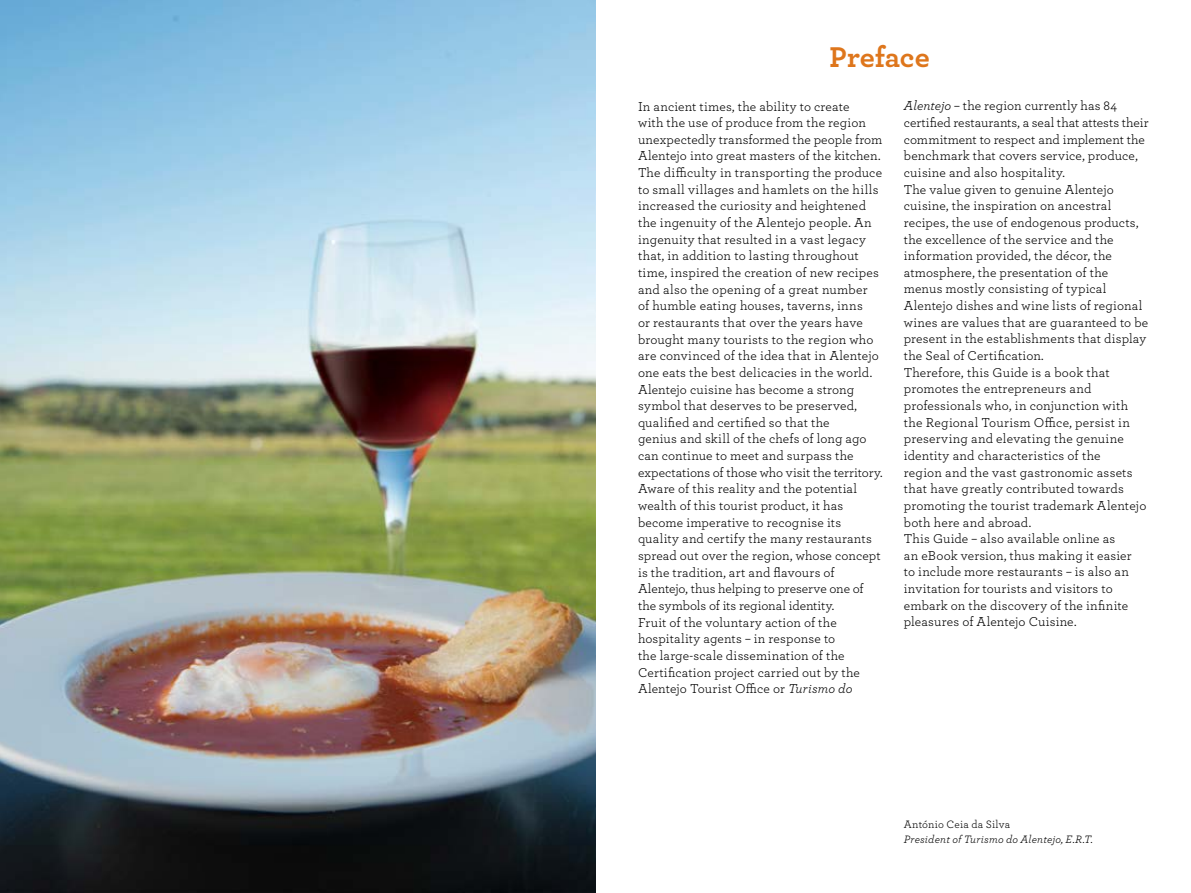
<style>
.page{position:relative;width:1191px;height:893px;background:#fff}
.page>*{position:absolute;margin:0;border:0;box-sizing:border-box;transform-origin:0 0}
.t1{font:700 30px "Archer Pro";letter-spacing:-.005em;color:#de761c}
.t2{font:13.5px/16.6px "Archer Pro";letter-spacing:.01em;color:#000}
.t3{font:italic 11.25px "Archer Pro";letter-spacing:.015em;color:#000}
.t4{font:11.25px "Archer Pro";letter-spacing:.01em;color:#000}
.s1{font-style:italic}
</style>
<div class="page">
<img style="left:0;top:0;width:595px;height:893px">
<h1 class="t1" style="left:829px;top:33px;width:102px">Preface</h1>
<p class="t2" style="left:638px;top:97px;width:246px">In ancient times, the ability to create<br>with the use of produce from the region unexpectedly transformed the people from Alentejo into great masters of the kitchen.<br>The difficulty in transporting the produce to small villages and hamlets on the hills increased the curiosity and heightened the ingenuity of the Alentejo people. An ingenuity that resulted in a vast legacy that, in addition to lasting throughout time, inspired the creation of new recipes and also the opening of a great number<br>of humble eating houses, taverns, inns<br>or restaurants that over the years have brought many tourists to the region who are convinced of the idea that in Alentejo one eats the best delicacies in the world.<br>Alentejo cuisine has become a strong symbol that deserves to be preserved, qualified and certified so that the<br>genius and skill of the chefs of long ago can continue to meet and surpass the expectations of those who visit the territory.<br>Aware of this reality and the potential wealth of this tourist product, it has become imperative to recognise its quality and certify the many restaurants spread out over the region, whose concept is the tradition, art and flavours of Alentejo, thus helping to preserve one of the symbols of its regional identity.<br>Fruit of the voluntary action of the hospitality agents – in response to<br>the large-scale dissemination of the Certification project carried out by the Alentejo Tourist Office or <span class="s1">Turismo do</span></p>
<p class="t2" style="left:904px;top:97px;width:246px"><span class="s1">Alentejo</span> – the region currently has 84 certified restaurants, a seal that attests their commitment to respect and implement the benchmark that covers service, produce, cuisine and also hospitality.<br>The value given to genuine Alentejo cuisine, the inspiration on ancestral recipes, the use of endogenous products, the excellence of the service and the information provided, the décor, the atmosphere, the presentation of the menus mostly consisting of typical Alentejo dishes and wine lists of regional wines are values that are guaranteed to be present in the establishments that display the Seal of Certification.<br>Therefore, this Guide is a book that promotes the entrepreneurs and professionals who, in conjunction with the Regional Tourism Office, persist in preserving and elevating the genuine identity and characteristics of the<br>region and the vast gastronomic assets that have greatly contributed towards promoting the tourist trademark Alentejo both here and abroad.<br>This Guide – also available online as<br>an eBook version, thus making it easier<br>to include more restaurants – is also an invitation for tourists and visitors to embark on the discovery of the infinite pleasures of Alentejo Cuisine.</p>
<p class="t4" style="left:904px;top:817px;width:108px">António Ceia da Silva</p>
<p class="t3" style="left:904px;top:831px;width:191px">President of Turismo do Alentejo, E.R.T.</p>
</div>
